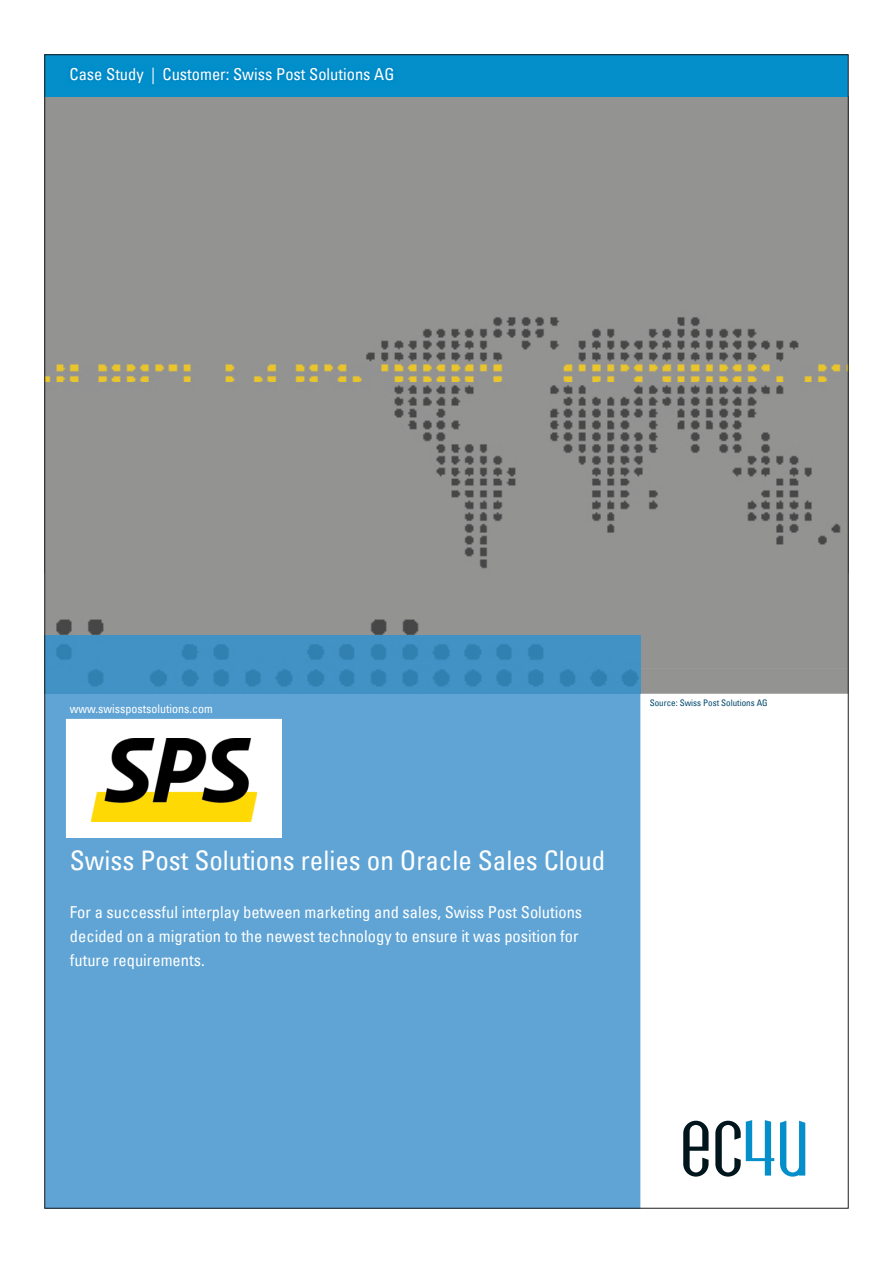
<style>
.page{position:relative;width:893px;height:1263px;background:#fff}
.page>*{position:absolute;margin:0;border:0;box-sizing:border-box;transform-origin:0 0}
.t1{font:condensed 27px "Univers LT";color:#fff}
.t2{font:condensed 16.5px/24px "Univers LT";color:#fff}
.t3{font:condensed 12px "Univers LT";color:#fff}
.t4{font:condensed 9px "Univers LT";color:#00486d}
</style>
<div class="page">
<div style="left:47px;top:97px;width:799px;height:597px;background:#939392"></div>
<div style="left:45px;top:54px;width:803px;height:43px;background:#048fcb"></div>
<svg style="left:683px;top:1120px;width:122px;height:57px"></svg>
<div style="left:45px;top:694px;width:595px;height:515px;background:#5fa4d5"></div>
<img style="left:47px;top:636px;width:593px;height:58px">
<div style="left:66px;top:719px;width:216px;height:118px;background:#fff"></div>
<img style="left:91px;top:739px;width:166px;height:82px">
<p class="t2" style="left:69px;top:62px;width:326px">Case Study | Customer: Swiss Post Solutions AG</p>
<p class="t3" style="left:70px;top:701px;width:144px">www.swisspostsolutions.com</p>
<p class="t4" style="left:650px;top:697px;width:119px">Source: Swiss Post Solutions AG</p>
<h1 class="t1" style="left:70px;top:843px;width:537px">Swiss Post Solutions relies on Oracle Sales Cloud</h1>
<p class="t2" style="left:70px;top:900px;width:514px">For a successful interplay between marketing and sales, Swiss Post Solutions decided on a migration to the newest technology to ensure it was position for future requirements.</p>
</div>
